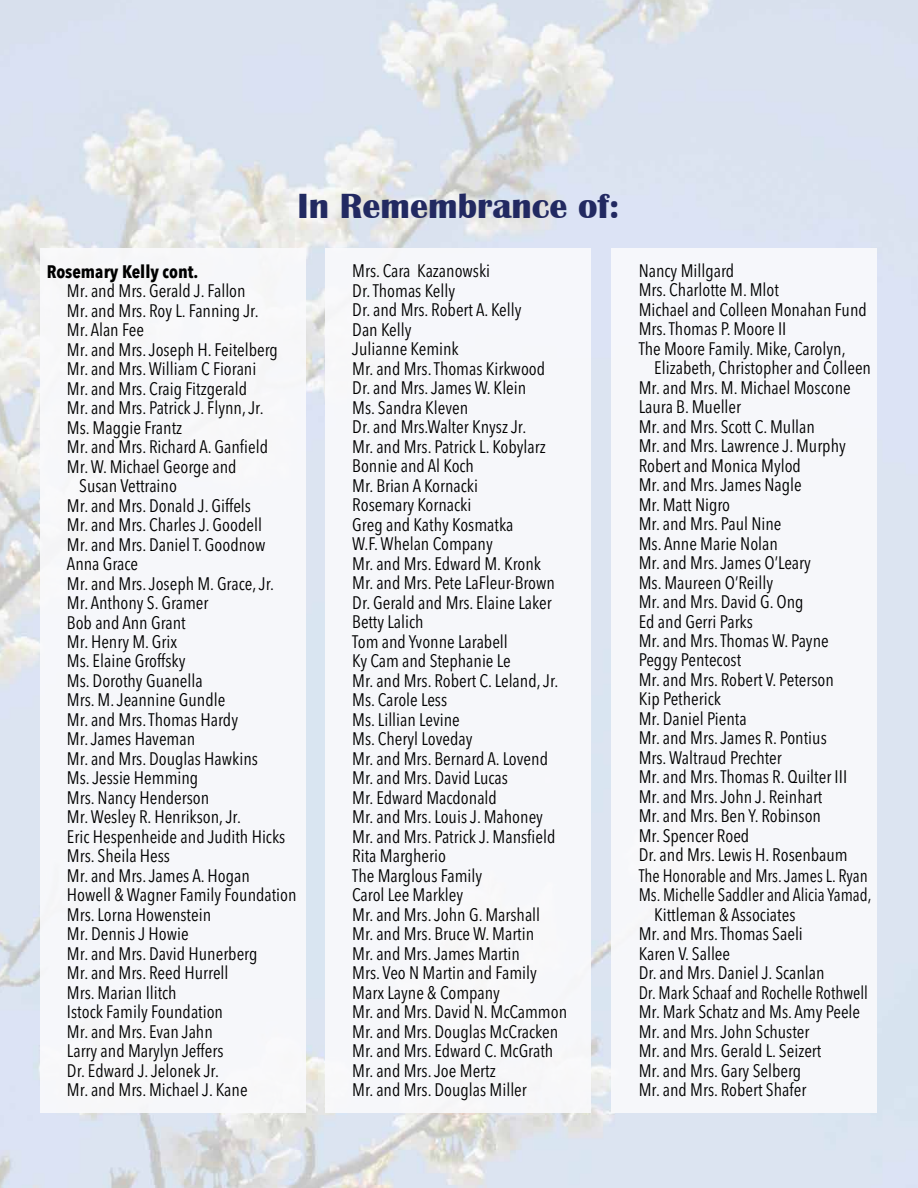
<style>
.page{position:relative;width:918px;height:1188px;background:#fff}
.page>*{position:absolute;margin:0;border:0;box-sizing:border-box;transform-origin:0 0}
.t1{font:700 36px "Britannic";color:#222961}
.t2{font:condensed 18px/19.5px "Avenir Next LT Pro";color:#000}
.t3{font:condensed 18px "Avenir Next LT Pro";color:#000;scale:.95 1}
.t4{font:700 condensed 18px "Avenir Next LT Pro";color:#000}
</style>
<div class="page">
<img style="left:0;top:0;width:918px;height:1188px">
<div style="left:40px;top:248px;width:265px;height:864px;background:#fafafc"></div>
<div style="left:326px;top:248px;width:265px;height:864px;background:#fafafc"></div>
<div style="left:611px;top:248px;width:266px;height:864px;background:#fafafc"></div>
<h1 class="t1" style="left:298px;top:186px;width:323px">In Remembrance of:</h1>
<p class="t4" style="left:47px;top:260px;width:153px">Rosemary Kelly cont.</p>
<p class="t2" style="left:67px;top:281px;width:180px">Mr. and Mrs. Gerald J. Fallon</p>
<p class="t2" style="left:67px;top:300px;width:193px">Mr. and Mrs. Roy L. Fanning Jr.</p>
<p class="t2" style="left:67px;top:320px;width:79px">Mr. Alan Fee</p>
<p class="t2" style="left:67px;top:339px;width:213px">Mr. and Mrs. Joseph H. Feitelberg</p>
<p class="t2" style="left:67px;top:359px;width:191px">Mr. and Mrs. William C Fiorani</p>
<p class="t2" style="left:67px;top:378px;width:182px">Mr. and Mrs. Craig Fitzgerald</p>
<p class="t2" style="left:67px;top:398px;width:198px">Mr. and Mrs. Patrick J. Flynn, Jr.</p>
<p class="t2" style="left:67px;top:417px;width:117px">Ms. Maggie Frantz</p>
<p class="t2" style="left:67px;top:437px;width:203px">Mr. and Mrs. Richard A. Ganfield</p>
<p class="t2" style="left:67px;top:456px;width:171px">Mr. W. Michael George and</p>
<p class="t2" style="left:79px;top:476px;width:99px">Susan Vettraino</p>
<p class="t2" style="left:67px;top:495px;width:186px">Mr. and Mrs. Donald J. Giffels</p>
<p class="t2" style="left:67px;top:515px;width:197px">Mr. and Mrs. Charles J. Goodell</p>
<p class="t2" style="left:67px;top:534px;width:200px">Mr. and Mrs. Daniel T. Goodnow</p>
<p class="t2" style="left:67px;top:554px;width:73px">Anna Grace</p>
<p class="t2" style="left:67px;top:573px;width:209px">Mr. and Mrs. Joseph M. Grace, Jr.</p>
<p class="t2" style="left:67px;top:593px;width:143px">Mr. Anthony S. Gramer</p>
<p class="t2" style="left:67px;top:612px;width:120px">Bob and Ann Grant</p>
<p class="t2" style="left:67px;top:632px;width:112px">Mr. Henry M. Grix</p>
<p class="t2" style="left:67px;top:651px;width:120px">Ms. Elaine Groffsky</p>
<p class="t2" style="left:67px;top:671px;width:137px">Ms. Dorothy Guanella</p>
<p class="t2" style="left:67px;top:690px;width:160px">Mrs. M. Jeannine Gundle</p>
<p class="t2" style="left:67px;top:710px;width:173px">Mr. and Mrs. Thomas Hardy</p>
<p class="t2" style="left:67px;top:729px;width:130px">Mr. James Haveman</p>
<p class="t2" style="left:67px;top:749px;width:192px">Mr. and Mrs. Douglas Hawkins</p>
<p class="t2" style="left:67px;top:768px;width:133px">Ms. Jessie Hemming</p>
<p class="t2" style="left:67px;top:788px;width:144px">Mrs. Nancy Henderson</p>
<p class="t2" style="left:67px;top:807px;width:175px">Mr. Wesley R. Henrikson, Jr.</p>
<p class="t2" style="left:67px;top:827px;width:220px">Eric Hespenheide and Judith Hicks</p>
<p class="t2" style="left:67px;top:846px;width:105px">Mrs. Sheila Hess</p>
<p class="t2" style="left:67px;top:866px;width:184px">Mr. and Mrs. James A. Hogan</p>
<p class="t2" style="left:67px;top:885px;width:231px">Howell &amp; Wagner Family Foundation</p>
<p class="t2" style="left:67px;top:905px;width:146px">Mrs. Lorna Howenstein</p>
<p class="t2" style="left:67px;top:924px;width:123px">Mr. Dennis J Howie</p>
<p class="t2" style="left:67px;top:944px;width:192px">Mr. and Mrs. David Hunerberg</p>
<p class="t2" style="left:67px;top:963px;width:163px">Mr. and Mrs. Reed Hurrell</p>
<p class="t2" style="left:67px;top:983px;width:111px">Mrs. Marian Ilitch</p>
<p class="t2" style="left:67px;top:1002px;width:158px">Istock Family Foundation</p>
<p class="t2" style="left:67px;top:1022px;width:147px">Mr. and Mrs. Evan Jahn</p>
<p class="t2" style="left:67px;top:1041px;width:158px">Larry and Marylyn Jeffers</p>
<p class="t2" style="left:67px;top:1061px;width:154px">Dr. Edward J. Jelonek Jr.</p>
<p class="t2" style="left:67px;top:1080px;width:182px">Mr. and Mrs. Michael J. Kane</p>
<p class="t2" style="left:352px;top:261px;width:216px">Mrs. Cara Kazanowski<br>Dr. Thomas Kelly<br>Dr. and Mrs. Robert A. Kelly<br>Dan Kelly<br>Julianne Kemink<br>Mr. and Mrs. Thomas Kirkwood<br>Dr. and Mrs. James W. Klein<br>Ms. Sandra Kleven<br>Dr. and Mrs.Walter Knysz Jr.<br>Mr. and Mrs. Patrick L. Kobylarz<br>Bonnie and Al Koch<br>Mr. Brian A Kornacki<br>Rosemary Kornacki<br>Greg and Kathy Kosmatka<br>W.F. Whelan Company<br>Mr. and Mrs. Edward M. Kronk<br>Mr. and Mrs. Pete LaFleur-Brown<br>Dr. Gerald and Mrs. Elaine Laker<br>Betty Lalich<br>Tom and Yvonne Larabell<br>Ky Cam and Stephanie Le<br>Mr. and Mrs. Robert C. Leland, Jr.<br>Ms. Carole Less<br>Ms. Lillian Levine<br>Ms. Cheryl Loveday<br>Mr. and Mrs. Bernard A. Lovend<br>Mr. and Mrs. David Lucas<br>Mr. Edward Macdonald<br>Mr. and Mrs. Louis J. Mahoney<br>Mr. and Mrs. Patrick J. Mansfield<br>Rita Margherio<br>The Marglous Family<br>Carol Lee Markley<br>Mr. and Mrs. John G. Marshall<br>Mr. and Mrs. Bruce W. Martin<br>Mr. and Mrs. James Martin<br>Mrs. Veo N Martin and Family<br>Marx Layne &amp; Company<br>Mr. and Mrs. David N. McCammon<br>Mr. and Mrs. Douglas McCracken<br>Mr. and Mrs. Edward C. McGrath<br>Mr. and Mrs. Joe Mertz<br>Mr. and Mrs. Douglas Miller</p>
<p class="t2" style="left:639px;top:260px;width:230px">Nancy Millgard<br>Mrs. Charlotte M. Mlot<br>Michael and Colleen Monahan Fund<br>Mrs. Thomas P. Moore II<br>The Moore Family. Mike, Carolyn,</p>
<p class="t2" style="left:654px;top:358px;width:218px">Elizabeth, Christopher and Colleen</p>
<p class="t2" style="left:639px;top:377px;width:214px">Mr. and Mrs. M. Michael Moscone</p>
<p class="t2" style="left:639px;top:397px;width:104px">Laura B. Mueller</p>
<p class="t2" style="left:639px;top:416px;width:178px">Mr. and Mrs. Scott C. Mullan</p>
<p class="t2" style="left:639px;top:436px;width:209px">Mr. and Mrs. Lawrence J. Murphy</p>
<p class="t2" style="left:639px;top:455px;width:164px">Robert and Monica Mylod</p>
<p class="t2" style="left:639px;top:475px;width:165px">Mr. and Mrs. James Nagle</p>
<p class="t2" style="left:639px;top:494px;width:93px">Mr. Matt Nigro</p>
<p class="t2" style="left:639px;top:514px;width:144px">Mr. and Mrs. Paul Nine</p>
<p class="t2" style="left:639px;top:533px;width:141px">Ms. Anne Marie Nolan</p>
<p class="t2" style="left:639px;top:553px;width:174px">Mr. and Mrs. James O’Leary</p>
<p class="t2" style="left:639px;top:572px;width:136px">Ms. Maureen O’Reilly</p>
<p class="t2" style="left:639px;top:592px;width:166px">Mr. and Mrs. David G. Ong</p>
<p class="t2" style="left:639px;top:611px;width:116px">Ed and Gerri Parks</p>
<p class="t2" style="left:639px;top:631px;width:192px">Mr. and Mrs. Thomas W. Payne</p>
<p class="t2" style="left:639px;top:650px;width:104px">Peggy Pentecost</p>
<p class="t2" style="left:639px;top:670px;width:197px">Mr. and Mrs. Robert V. Peterson</p>
<p class="t2" style="left:639px;top:689px;width:84px">Kip Petherick</p>
<p class="t2" style="left:639px;top:709px;width:110px">Mr. Daniel Pienta</p>
<p class="t2" style="left:639px;top:728px;width:190px">Mr. and Mrs. James R. Pontius</p>
<p class="t2" style="left:639px;top:748px;width:145px">Mrs. Waltraud Prechter</p>
<p class="t2" style="left:639px;top:767px;width:210px">Mr. and Mrs. Thomas R. Quilter III</p>
<p class="t2" style="left:639px;top:787px;width:185px">Mr. and Mrs. John J. Reinhart</p>
<p class="t2" style="left:639px;top:806px;width:184px">Mr. and Mrs. Ben Y. Robinson</p>
<p class="t2" style="left:639px;top:826px;width:112px">Mr. Spencer Roed</p>
<p class="t2" style="left:639px;top:845px;width:211px">Dr. and Mrs. Lewis H. Rosenbaum</p>
<p class="t3" style="left:639px;top:864px;width:243px">The Honorable and Mrs. James L. Ryan</p>
<p class="t3" style="left:639px;top:884px;width:247px">Ms. Michelle Saddler and Alicia Yamad,</p>
<p class="t2" style="left:654px;top:904px;width:143px">Kittleman &amp; Associates</p>
<p class="t2" style="left:639px;top:924px;width:166px">Mr. and Mrs. Thomas Saeli</p>
<p class="t2" style="left:639px;top:943px;width:93px">Karen V. Sallee</p>
<p class="t2" style="left:639px;top:963px;width:187px">Dr. and Mrs. Daniel J. Scanlan</p>
<p class="t3" style="left:639px;top:981px;width:243px">Dr. Mark Schaaf and Rochelle Rothwell</p>
<p class="t2" style="left:639px;top:1002px;width:223px">Mr. Mark Schatz and Ms. Amy Peele</p>
<p class="t2" style="left:639px;top:1021px;width:172px">Mr. and Mrs. John Schuster</p>
<p class="t2" style="left:639px;top:1041px;width:184px">Mr. and Mrs. Gerald L. Seizert</p>
<p class="t2" style="left:639px;top:1060px;width:164px">Mr. and Mrs. Gary Selberg</p>
<p class="t2" style="left:639px;top:1080px;width:169px">Mr. and Mrs. Robert Shafer</p>
</div>
